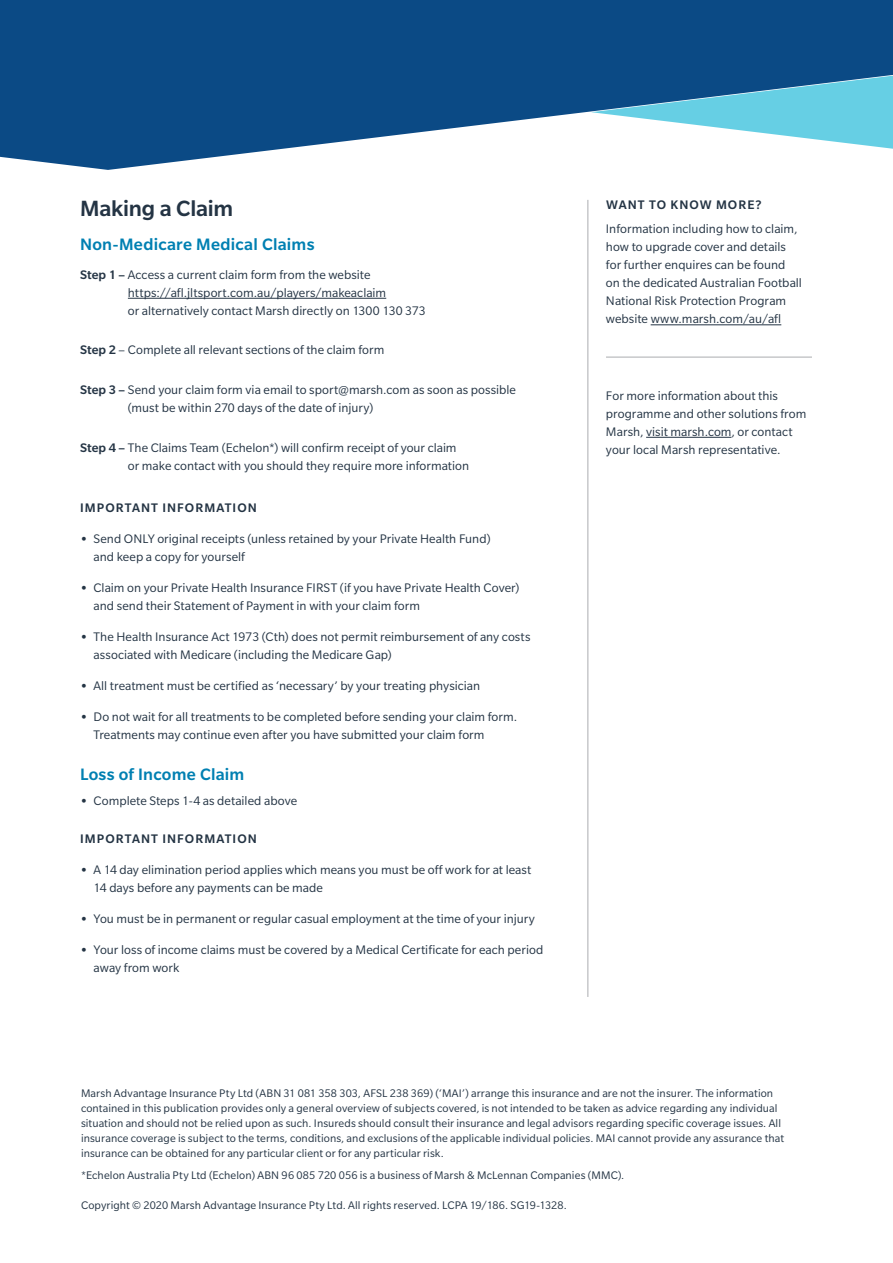
<style>
.page{position:relative;width:893px;height:1263px;background:#fff}
.page>*{position:absolute;margin:0;border:0;box-sizing:border-box;transform-origin:0 0}
.t1{font:500 24px "Slate Pro";letter-spacing:-.005em;color:#243444}
.t2{font:500 18px "Slate Pro";letter-spacing:.015em;color:#0080b2}
.t3{font:13.5px/18px "Slate Pro";letter-spacing:.005em;color:#243444}
.t4{font:500 13.5px "Slate Pro";letter-spacing:.08em;color:#243444}
.t5{font:12px/15px "Slate Pro";letter-spacing:.005em;color:#243444}
.s1{font-weight:500}
.s2{font-weight:700}
</style>
<div class="page">
<hr style="left:128px;top:298px;width:258px;height:1px;background:#243444">
<hr style="left:651px;top:324px;width:130px;height:1px;background:#243444">
<hr style="left:646px;top:437px;width:85px;height:1px;background:#243444">
<svg style="left:0;top:0;width:893px;height:170px;fill:#0b4a85"></svg>
<svg style="left:591px;top:15px;width:302px;height:155px;fill:#0b4a85"></svg>
<hr style="left:587px;top:200px;width:2px;height:797px;background:#c7c8ca">
<hr style="left:606px;top:356px;width:206px;height:2px;background:#c7c8ca">
<h1 class="t1" style="left:80px;top:195px;width:155px">Making a Claim</h1>
<h2 class="t2" style="left:80px;top:235px;width:236px">Non-Medicare Medical Claims</h2>
<p class="t3" style="left:128px;top:266px;width:299px;text-indent:-48px"><span class="s1">Step 1 –</span> Access a current claim form from the website https://afl.jltsport.com.au/players/makeaclaim<br>or alternatively contact Marsh directly on 1300 130 373</p>
<p class="t3" style="left:80px;top:341px;width:306px"><span class="s1">Step 2</span> – Complete all relevant sections of the claim form</p>
<p class="t3" style="left:128px;top:381px;width:390px;text-indent:-48px"><span class="s1">Step 3 –</span> Send your claim form via email to sport@marsh.com as soon as possible (must be within 270 days of the date of injury)</p>
<p class="t3" style="left:128px;top:438px;width:343px;text-indent:-48px"><span class="s1">Step 4 –</span> The Claims Team (Echelon*) will confirm receipt of your claim or make contact with you should they require more information</p>
<p class="t4" style="left:80px;top:500px;width:178px">IMPORTANT INFORMATION</p>
<p class="t3" style="left:94px;top:530px;width:399px;text-indent:-14px"><span class="s2">•</span> Send ONLY original receipts (unless retained by your Private Health Fund) and keep a copy for yourself</p>
<p class="t3" style="left:94px;top:579px;width:427px;text-indent:-14px"><span class="s2">•</span> Claim on your Private Health Insurance FIRST (if you have Private Health Cover) and send their Statement of Payment in with your claim form</p>
<p class="t3" style="left:94px;top:628px;width:438px;text-indent:-14px"><span class="s2">•</span> The Health Insurance Act 1973 (Cth) does not permit reimbursement of any costs associated with Medicare (including the Medicare Gap)</p>
<p class="t3" style="left:80px;top:677px;width:402px"><span class="s2">•</span> All treatment must be certified as ‘necessary’ by your treating physician</p>
<p class="t3" style="left:94px;top:708px;width:425px;text-indent:-14px"><span class="s2">•</span> Do not wait for all treatments to be completed before sending your claim form.<br>Treatments may continue even after you have submitted your claim form</p>
<h2 class="t2" style="left:80px;top:765px;width:166px">Loss of Income Claim</h2>
<p class="t3" style="left:80px;top:791px;width:219px"><span class="s2">•</span> Complete Steps 1-4 as detailed above</p>
<p class="t4" style="left:80px;top:831px;width:178px">IMPORTANT INFORMATION</p>
<p class="t3" style="left:94px;top:860px;width:439px;text-indent:-14px"><span class="s2">•</span> A 14 day elimination period applies which means you must be off work for at least<br>14 days before any payments can be made</p>
<p class="t3" style="left:80px;top:909px;width:456px"><span class="s2">•</span> You must be in permanent or regular casual employment at the time of your injury</p>
<p class="t3" style="left:94px;top:940px;width:451px;text-indent:-14px"><span class="s2">•</span> Your loss of income claims must be covered by a Medical Certificate for each period away from work</p>
<p class="t4" style="left:606px;top:197px;width:157px">WANT TO KNOW MORE?</p>
<p class="t3" style="left:606px;top:220px;width:197px">Information including how to claim, how to upgrade cover and details for further enquires can be found on the dedicated Australian Football National Risk Protection Program website www.marsh.com/au/afl</p>
<p class="t3" style="left:606px;top:387px;width:202px">For more information about this programme and other solutions from Marsh, visit marsh.com, or contact your local Marsh representative.</p>
<p class="t5" style="left:81px;top:1086px;width:705px">Marsh Advantage Insurance Pty Ltd (ABN 31 081 358 303, AFSL 238 369) (‘MAI’) arrange this insurance and are not the insurer. The information contained in this publication provides only a general overview of subjects covered, is not intended to be taken as advice regarding any individual situation and should not be relied upon as such. Insureds should consult their insurance and legal advisors regarding specific coverage issues. All insurance coverage is subject to the terms, conditions, and exclusions of the applicable individual policies. MAI cannot provide any assurance that insurance can be obtained for any particular client or for any particular risk.</p>
<p class="t5" style="left:81px;top:1167px;width:545px">*Echelon Australia Pty Ltd (Echelon) ABN 96 085 720 056 is a business of Marsh &amp; McLennan Companies (MMC).</p>
<p class="t5" style="left:81px;top:1197px;width:487px">Copyright © 2020 Marsh Advantage Insurance Pty Ltd. All rights reserved. LCPA 19/186. SG19-1328.</p>
</div>
